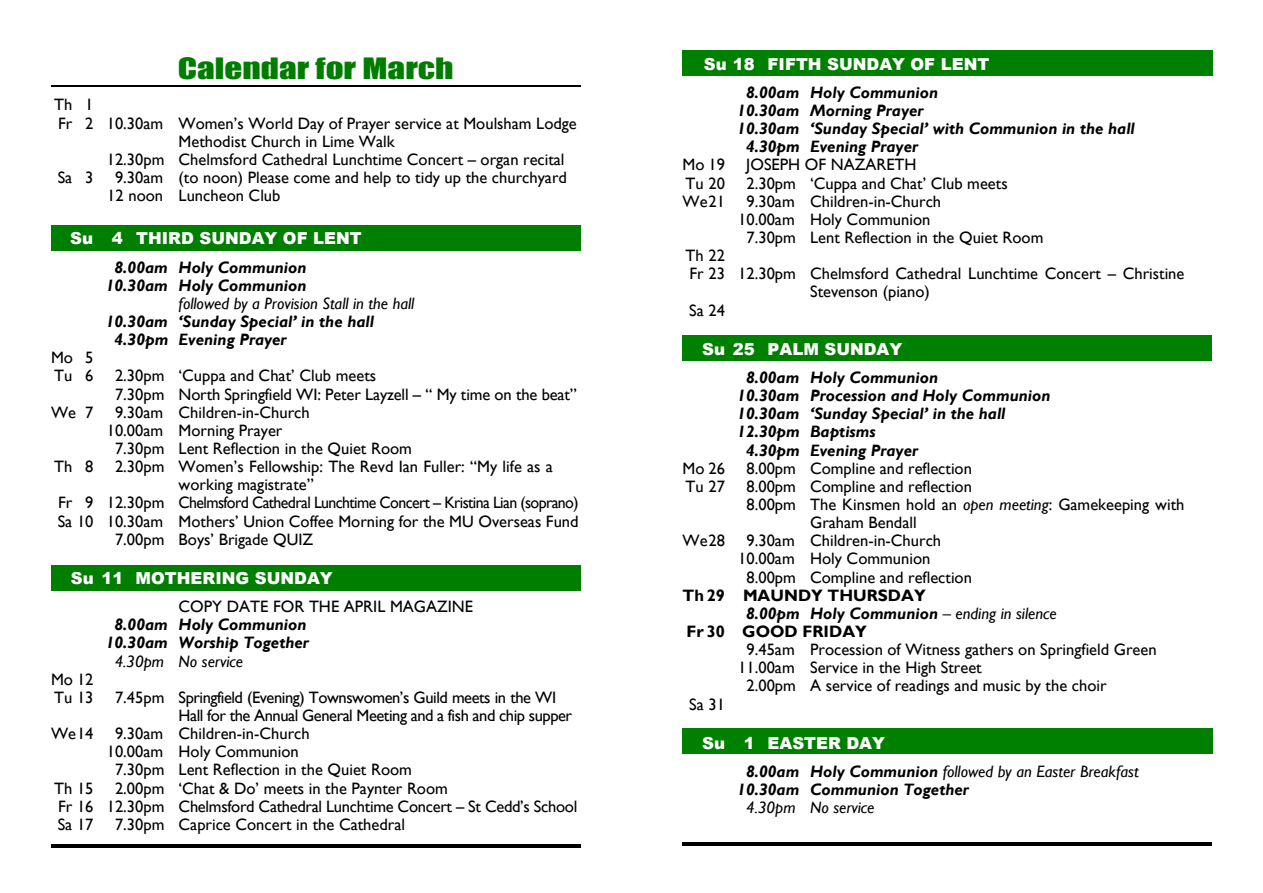
<style>
.page{position:relative;width:1263px;height:893px;background:#fff}
.page>*{position:absolute;margin:0;border:0;box-sizing:border-box;transform-origin:0 0}
.t1{font:27px "Impact";color:#007d00;scale:1.3 1}
.t2{font:16.5px/18.1px "Gill Sans";color:#000}
.t3{font:italic 700 16.5px/18.1px "Gill Sans";color:#000;text-align:center}
.t4{font:16.5px/18.1px "Gill Sans";letter-spacing:-.025em;color:#000}
.t5{font:900 16.5px "Arial";color:#fff}
.t6{font:16.5px "Gill Sans";letter-spacing:-.035em;color:#000}
.t7{font:italic 16.5px "Gill Sans";color:#000}
.t8{font:700 16.5px "Gill Sans";color:#000}
.s1{font-style:italic}
.s2{font-weight:400}
</style>
<div class="page">
<hr style="left:51px;top:845px;width:529px;height:3px;background:#000">
<hr style="left:51px;top:86px;width:529px;height:1px;background:#000">
<div style="left:51px;top:225px;width:529px;height:26px;background:#007e00"></div>
<div style="left:51px;top:565px;width:529px;height:25px;background:#007e00"></div>
<hr style="left:682px;top:842px;width:530px;height:3px;background:#000">
<div style="left:682px;top:335px;width:530px;height:25px;background:#008000"></div>
<div style="left:682px;top:50px;width:530px;height:26px;background:#008000"></div>
<div style="left:682px;top:729px;width:530px;height:25px;background:#008000"></div>
<h1 class="t1" style="left:178px;top:57px;width:214px">Calendar for March</h1>
<p class="t2" style="left:54px;top:98px;width:41px">Th 1</p>
<p class="t2" style="left:58px;top:116px;width:520px">Fr 2 10.30am Women’s World Day of Prayer service at Moulsham Lodge</p>
<p class="t2" style="left:179px;top:134px;width:218px">Methodist Church in Lime Walk</p>
<p class="t2" style="left:107px;top:152px;width:459px">12.30pm Chelmsford Cathedral Lunchtime Concert – organ recital</p>
<p class="t2" style="left:58px;top:170px;width:37px">Sa 3</p>
<p class="t2" style="left:107px;top:170px;width:461px;text-indent:8px">9.30am (to noon) Please come and help to tidy up the churchyard<br>12 noon Luncheon Club</p>
<p class="t5" style="left:70px;top:232px;width:293px">Su 4 THIRD SUNDAY OF LENT</p>
<p class="t3" style="left:106px;top:260px;width:202px">8.00am Holy Communion<br>10.30am Holy Communion</p>
<p class="t7" style="left:179px;top:297px;width:237px">followed by a Provision Stall in the hall</p>
<p class="t3" style="left:115px;top:314px;width:261px;text-align:left;text-indent:-9px">10.30am ‘Sunday Special’ in the hall<br>4.30pm Evening Prayer</p>
<p class="t2" style="left:51px;top:350px;width:44px">Mo 5<br>Tu 6</p>
<p class="t2" style="left:115px;top:369px;width:463px">2.30pm ‘Cuppa and Chat’ Club meets<br>7.30pm North Springfield WI: Peter Layzell – “ My time on the beat”</p>
<p class="t2" style="left:51px;top:405px;width:44px">We 7</p>
<p class="t2" style="left:115px;top:405px;width:196px">9.30am Children-in-Church</p>
<p class="t2" style="left:107px;top:423px;width:177px">10.00am Morning Prayer</p>
<p class="t2" style="left:115px;top:441px;width:298px">7.30pm Lent Reflection in the Quiet Room</p>
<p class="t2" style="left:54px;top:459px;width:41px">Th 8</p>
<p class="t2" style="left:115px;top:459px;width:439px">2.30pm Women’s Fellowship: The Revd Ian Fuller: “My life as a</p>
<p class="t2" style="left:179px;top:477px;width:137px">working magistrate”</p>
<p class="t6" style="left:58px;top:497px;width:522px">Fr 9 12.30pm Chelmsford Cathedral Lunchtime Concert – Kristina Lian (soprano)</p>
<p class="t2" style="left:58px;top:514px;width:522px">Sa 10 10.30am Mothers’ Union Coffee Morning for the MU Overseas Fund</p>
<p class="t2" style="left:115px;top:532px;width:200px">7.00pm Boys’ Brigade QUIZ</p>
<p class="t5" style="left:71px;top:572px;width:263px">Su 11 MOTHERING SUNDAY</p>
<p class="t2" style="left:179px;top:599px;width:296px">COPY DATE FOR THE APRIL MAGAZINE</p>
<p class="t3" style="left:106px;top:617px;width:205px">8.00am Holy Communion<br>10.30am Worship Together</p>
<p class="t7" style="left:115px;top:655px;width:130px">4.30pm No service</p>
<p class="t2" style="left:51px;top:672px;width:44px">Mo 12<br>Tu 13</p>
<p class="t4" style="left:179px;top:690px;width:395px;text-indent:-64px">7.45pm Springfield (Evening) Townswomen’s Guild meets in the WI<br>Hall for the Annual General Meeting and a fish and chip supper</p>
<p class="t2" style="left:51px;top:726px;width:44px">We 14</p>
<p class="t2" style="left:115px;top:726px;width:196px">9.30am Children-in-Church</p>
<p class="t2" style="left:107px;top:744px;width:194px">10.00am Holy Communion</p>
<p class="t2" style="left:115px;top:762px;width:298px">7.30pm Lent Reflection in the Quiet Room</p>
<p class="t2" style="left:54px;top:781px;width:41px">Th 15</p>
<p class="t2" style="left:58px;top:781px;width:521px;text-indent:57px">2.00pm ‘Chat &amp; Do’ meets in the Paynter Room<br>Fr 16 12.30pm Chelmsford Cathedral Lunchtime Concert – St Cedd’s School<br>Sa 17</p>
<p class="t2" style="left:115px;top:817px;width:291px">7.30pm Caprice Concert in the Cathedral</p>
<p class="t5" style="left:704px;top:58px;width:287px">Su 18 FIFTH SUNDAY OF LENT</p>
<p class="t3" style="left:746px;top:85px;width:194px">8.00am Holy Communion</p>
<p class="t3" style="left:737px;top:103px;width:188px">10.30am Morning Prayer</p>
<p class="t3" style="left:737px;top:121px;width:399px">10.30am ‘Sunday Special’ with Communion in the hall</p>
<p class="t3" style="left:746px;top:139px;width:174px">4.30pm Evening Prayer</p>
<p class="t2" style="left:682px;top:158px;width:44px">Mo 19</p>
<p class="t2" style="left:746px;top:158px;width:172px">JOSEPH OF NAZARETH</p>
<p class="t2" style="left:685px;top:176px;width:41px">Tu 20</p>
<p class="t2" style="left:746px;top:176px;width:263px">2.30pm ‘Cuppa and Chat’ Club meets</p>
<p class="t2" style="left:682px;top:194px;width:44px">We 21</p>
<p class="t2" style="left:746px;top:194px;width:196px">9.30am Children-in-Church</p>
<p class="t2" style="left:738px;top:212px;width:194px">10.00am Holy Communion</p>
<p class="t2" style="left:746px;top:230px;width:298px">7.30pm Lent Reflection in the Quiet Room</p>
<p class="t2" style="left:685px;top:248px;width:41px">Th 22</p>
<p class="t2" style="left:689px;top:266px;width:496px">Fr 23 12.30pm Chelmsford Cathedral Lunchtime Concert – Christine</p>
<p class="t2" style="left:810px;top:285px;width:121px">Stevenson (piano)</p>
<p class="t2" style="left:689px;top:303px;width:37px">Sa 24</p>
<p class="t5" style="left:702px;top:343px;width:202px">Su 25 PALM SUNDAY</p>
<p class="t3" style="left:746px;top:370px;width:194px">8.00am Holy Communion</p>
<p class="t3" style="left:737px;top:388px;width:315px">10.30am Procession and Holy Communion</p>
<p class="t3" style="left:737px;top:406px;width:270px">10.30am ‘Sunday Special’ in the hall</p>
<p class="t3" style="left:737px;top:425px;width:140px">12.30pm Baptisms</p>
<p class="t3" style="left:746px;top:443px;width:174px">4.30pm Evening Prayer</p>
<p class="t2" style="left:682px;top:461px;width:44px">Mo 26</p>
<p class="t2" style="left:746px;top:461px;width:227px">8.00pm Compline and reflection</p>
<p class="t2" style="left:685px;top:479px;width:41px">Tu 27</p>
<p class="t2" style="left:746px;top:479px;width:227px">8.00pm Compline and reflection</p>
<p class="t2" style="left:746px;top:497px;width:439px">8.00pm The Kinsmen hold an <span class="s1">open meeting</span>: Gamekeeping with</p>
<p class="t2" style="left:810px;top:515px;width:108px">Graham Bendall</p>
<p class="t2" style="left:682px;top:533px;width:44px">We 28</p>
<p class="t2" style="left:746px;top:533px;width:196px">9.30am Children-in-Church</p>
<p class="t2" style="left:738px;top:552px;width:194px">10.00am Holy Communion</p>
<p class="t2" style="left:746px;top:570px;width:227px">8.00pm Compline and reflection</p>
<p class="t8" style="left:682px;top:589px;width:245px">Th 29 MAUNDY THURSDAY</p>
<p class="t3" style="left:746px;top:606px;width:312px">8.00pm Holy Communion <span class="s2">– ending in silence</span></p>
<p class="t8" style="left:686px;top:626px;width:182px">Fr 30 GOOD FRIDAY</p>
<p class="t2" style="left:746px;top:642px;width:412px">9.45am Procession of Witness gathers on Springfield Green</p>
<p class="t2" style="left:738px;top:660px;width:245px">11.00am Service in the High Street</p>
<p class="t2" style="left:746px;top:678px;width:362px">2.00pm A service of readings and music by the choir</p>
<p class="t2" style="left:689px;top:697px;width:37px">Sa 31</p>
<p class="t5" style="left:702px;top:737px;width:184px">Su 1 EASTER DAY</p>
<p class="t3" style="left:737px;top:764px;width:403px;text-align:left;text-indent:9px">8.00am Holy Communion <span class="s2">followed by an Easter Breakfast<br></span>10.30am Communion Together</p>
<p class="t7" style="left:746px;top:802px;width:130px">4.30pm No service</p>
</div>
